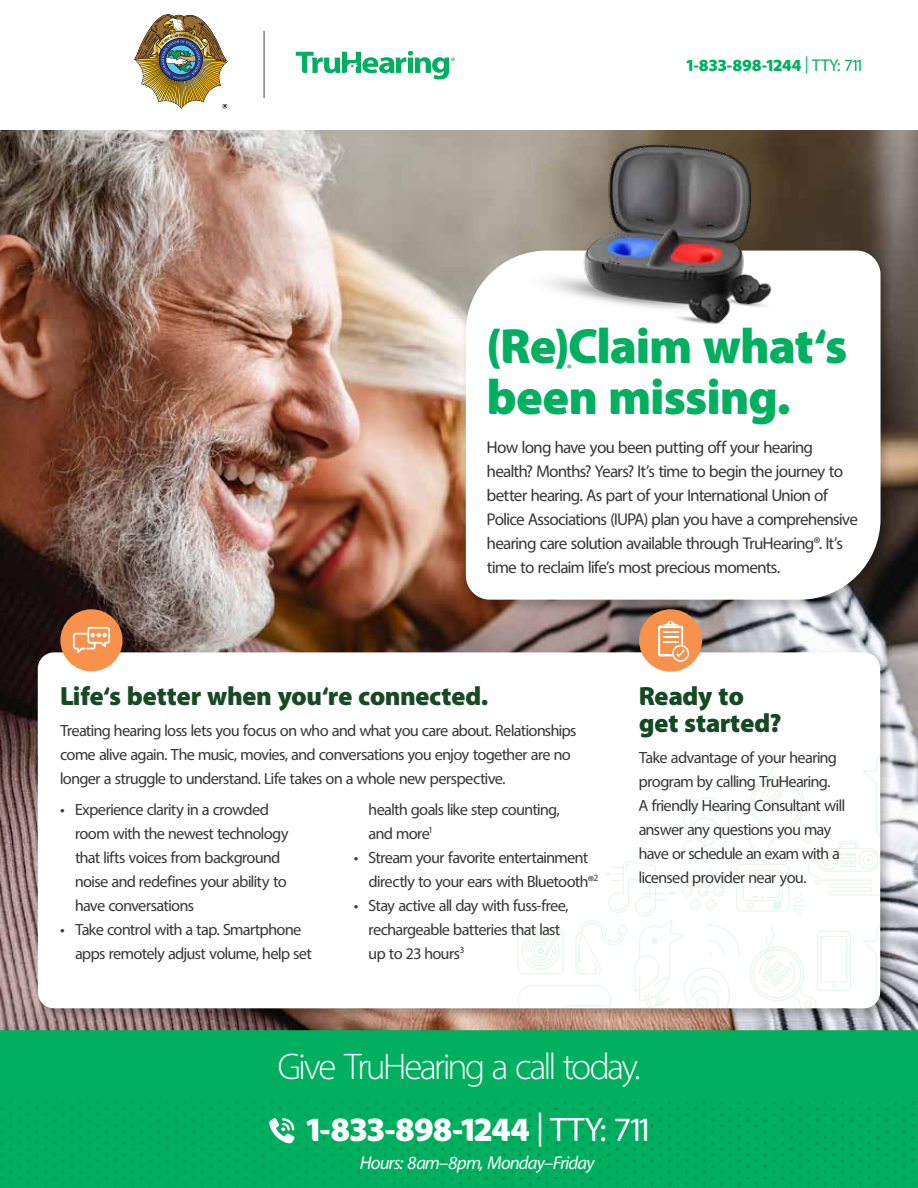
<style>
.page{position:relative;width:918px;height:1188px;background:#fff}
.page>*{position:absolute;margin:0;border:0;box-sizing:border-box;transform-origin:0 0}
.t1{font:900 48px/51px "Tru Hearing Rounded";color:#00b060}
.t2{font:300 36px "Tru Hearing Rounded";color:#fff}
.t3{font:900 33px "Tru Hearing Rounded";letter-spacing:-.025em;color:#fff}
.t4{font:900 25.5px "Tru Hearing Rounded";color:#174a24}
.t5{font:900 25.5px/27px "Tru Hearing Rounded";color:#154924}
.t6{font:italic 18px "Tru Hearing Rounded";color:#fff}
.t7{font:16.5px/24px "Tru Hearing Rounded";letter-spacing:.005em;color:#383838}
.t8{font:900 16.5px "Tru Hearing Rounded";letter-spacing:-.01em;color:#00b060}
.t9{font:15.75px/24px "Tru Hearing Rounded";letter-spacing:.005em;color:#383838}
.t10{font:900 10.5px "Tru Hearing Rounded";color:#00b060}
.t11{font:9.15px "Tru Hearing Rounded";color:#383838}
.s1{font-weight:400}
.s2{font-size:15.75px}
</style>
<div class="page">
<img style="left:0;top:131px;width:918px;height:899px">
<div style="left:0;top:1030px;width:918px;height:158px;background:#00b060"></div>
<div style="left:35px;top:649px;width:858px;height:372px;background:#000;opacity:.25"></div>
<div style="left:38px;top:652px;width:842px;height:356px;background:#fff;border-radius:16px"></div>
<svg style="left:517px;top:754px;width:363px;height:254px"></svg>
<svg style="left:296px;top:50px;width:159px;height:29px"></svg>
<hr style="left:264px;top:31px;width:1px;height:67px;background:#555">
<img style="left:0;top:1099px;width:403px;height:89px">
<img style="left:407px;top:1099px;width:414px;height:89px">
<img style="left:824px;top:1099px;width:94px;height:89px">
<svg style="left:269px;top:1118px;width:26px;height:25px"></svg>
<div style="left:639px;top:609px;width:63px;height:63px;background:#f7914b;border-radius:31px"></div>
<svg style="left:658px;top:621px;width:31px;height:41px"></svg>
<div style="left:461px;top:247px;width:431px;height:366px;background:#000;opacity:.24"></div>
<svg style="left:466px;top:251px;width:415px;height:349px"></svg>
<img style="left:482px;top:130px;width:349px;height:236px">
<div style="left:60px;top:609px;width:63px;height:62px;background:#f7914b;border-radius:50%"></div>
<svg style="left:73px;top:627px;width:37px;height:26px"></svg>
<img style="left:134px;top:14px;width:94px;height:94px">
<p class="t8" style="left:687px;top:59px;width:177px">1-833-898-1244 <span class="s1">| TTY: 711</span></p>
<h1 class="t1" style="left:487px;top:324px;width:362px">(Re)Claim what s’ been missing.</h1>
<p class="t7" style="left:487px;top:436px;width:372px">How long have you been putting off your hearing health? Months? Years? s’I t time to begin the journey to better hearing. As part of your International Union of Police Associations (IUPA) plan you have a comprehensive hearing care solution available through TruHearing s’I t.® time to reclaim lifes’ most precious moments.</p>
<p class="t10" style="left:567px;top:365px;width:6px">R</p>
<h3 class="t4" style="left:60px;top:686px;width:429px">Life s’ better when you’re connected.</h3>
<p class="t9" style="left:60px;top:719px;width:517px">Treating hearing loss lets you focus on who and what you care about. Relationships come alive again. The music, movies, and conversations you enjoy together are no longer a struggle to understand. Life takes on a whole new perspective.</p>
<p class="t9" style="left:75px;top:798px;width:195px">Experience clarity in a crowded</p>
<p class="t9" style="left:369px;top:798px;width:192px">health goals like step counting,</p>
<p class="t11" style="left:429px;top:826px;width:4px">1</p>
<p class="t9" style="left:60px;top:798px;width:6px">•</p>
<p class="t9" style="left:75px;top:822px;width:227px">room with the newest technology that lifts voices from background noise and redefines your ability to have conversations<br>Take control with a tap. Smartphone</p>
<p class="t9" style="left:369px;top:822px;width:221px">and more<br>Stream your favorite entertainment</p>
<p class="t9" style="left:354px;top:846px;width:6px">•</p>
<p class="t9" style="left:369px;top:870px;width:221px">directly to your ears with Bluetooth<br>Stay active all day with fuss-free,</p>
<p class="t11" style="left:588px;top:874px;width:12px">2<span class="s2">R</span></p>
<p class="t9" style="left:354px;top:894px;width:6px">•</p>
<p class="t9" style="left:369px;top:918px;width:193px">rechargeable batteries that last</p>
<p class="t11" style="left:460px;top:946px;width:6px">3</p>
<p class="t9" style="left:60px;top:918px;width:6px">•</p>
<p class="t9" style="left:369px;top:942px;width:92px">up to 23 hours</p>
<p class="t9" style="left:75px;top:942px;width:238px">apps remotely adjust volume, help set</p>
<h3 class="t5" style="left:639px;top:685px;width:144px">Ready to get started?</h3>
<p class="t9" style="left:639px;top:746px;width:207px">Take advantage of your hearing program by calling TruHearing.<br>A friendly Hearing Consultant will answer any questions you may have or schedule an exam with a licensed provider near you.</p>
<h2 class="t2" style="left:278px;top:1052px;width:363px">Give TruHearing a call today.</h2>
<h3 class="t3" style="left:307px;top:1116px;width:344px">1-833-898-1244 <span class="s1">| TTY: 711</span></h3>
<p class="t6" style="left:361px;top:1155px;width:235px">Hours 8: am 8– pm, Monday–Friday</p>
</div>
